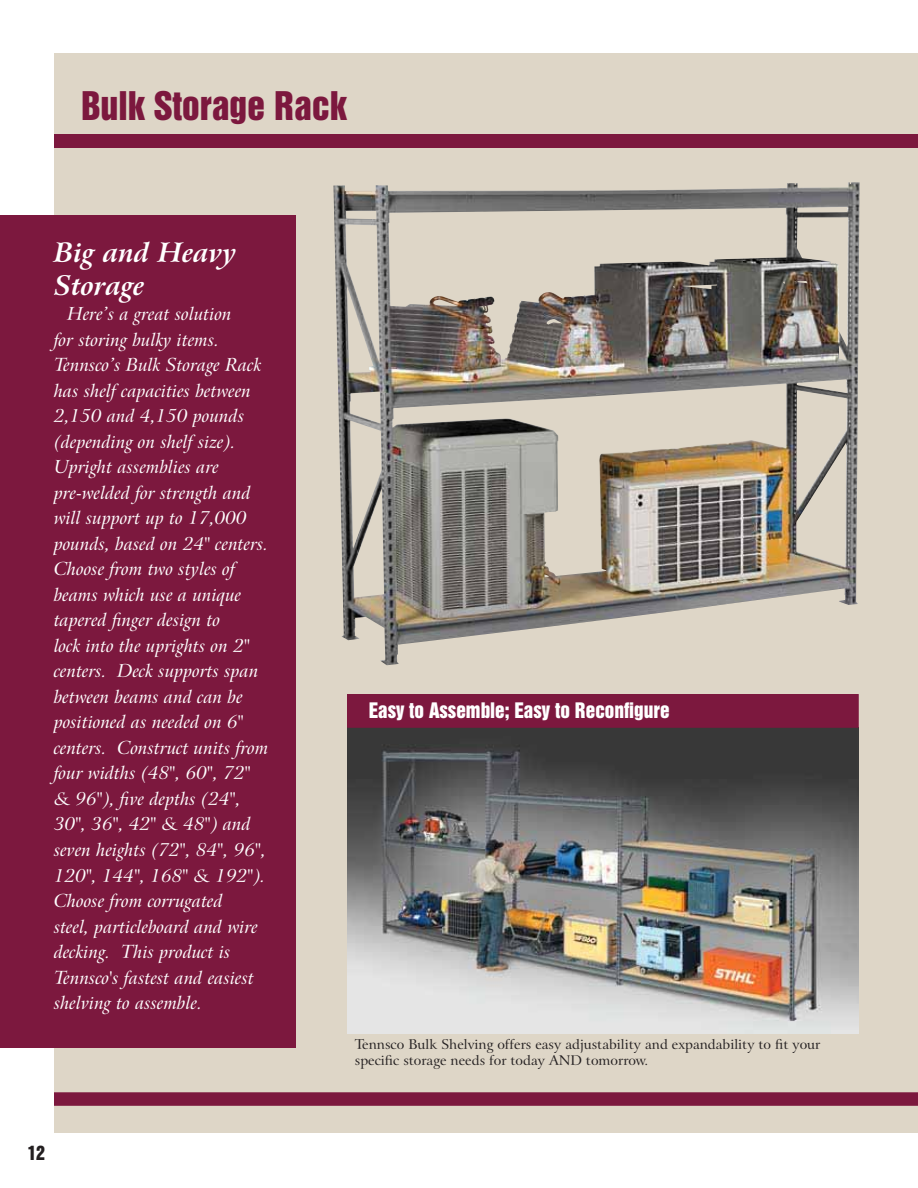
<style>
.page{position:relative;width:918px;height:1188px;background:#fff}
.page>*{position:absolute;margin:0;border:0;box-sizing:border-box;transform-origin:0 0}
.t1{font:36px "Swiss 921 BT Regular A";color:#7c183e}
.t2{font:italic 700 27px/32.4px "Arrus BT";color:#fff}
.t3{font:19.5px "Swiss 921 BT Regular A";color:#fff}
.t4{font:italic 18px/25.5px "Arrus BT";color:#fff}
.t5{font:18px "Swiss 921 BT Regular A";color:#231f20}
.t6{font:13.5px/16.2px "Arrus BT";color:#231f20}
</style>
<div class="page">
<div style="left:54px;top:53px;width:864px;height:1080px;background:#ded6c7"></div>
<svg style="left:54px;top:1092px;width:864px;height:14px;background:#7f1e42"></svg>
<div style="left:54px;top:134px;width:864px;height:13px;background:#7c183e"></div>
<div style="left:0;top:215px;width:296px;height:833px;background:#7c183e"></div>
<img style="left:333px;top:182px;width:527px;height:483px">
<img style="left:347px;top:728px;width:512px;height:305px">
<div style="left:348px;top:695px;width:510px;height:32px;background:#7c183e"></div>
<div style="left:347px;top:694px;width:512px;height:34px;border:2px solid #7c183e"></div>
<h1 class="t1" style="left:81px;top:90px;width:267px">Bulk Storage Rack</h1>
<h2 class="t2" style="left:54px;top:240px;width:184px">Big and Heavy<br>Storage</h2>
<p class="t4" style="left:54px;top:303px;width:216px;text-indent:14px">Here’s a great solution<br>for storing bulky items.<br>Tennsco’s Bulk Storage Rack has shelf capacities between<br>2,150 and 4,150 pounds (depending on shelf size).<br>Upright assemblies are pre-welded for strength and will support up to 17,000 pounds, based on 24" centers.<br>Choose from two styles of beams which use a unique tapered finger design to<br>lock into the uprights on 2" centers. Deck supports span between beams and can be positioned as needed on 6" centers. Construct units from four widths (48", 60", 72" &amp; 96"), five depths (24",<br>30", 36", 42" &amp; 48") and seven heights (72", 84", 96",<br>120", 144", 168" &amp; 192").<br>Choose from corrugated<br>steel, particleboard and wire decking. This product is<br>Tennsco's fastest and easiest shelving to assemble.</p>
<p class="t3" style="left:369px;top:702px;width:302px">Easy to Assemble; Easy to Reconfigure</p>
<p class="t5" style="left:27px;top:1145px;width:19px">12</p>
<p class="t6" style="left:355px;top:1037px;width:467px">Tennsco Bulk Shelving offers easy adjustability and expandability to fit your specific storage needs for today AND tomorrow.</p>
</div>
